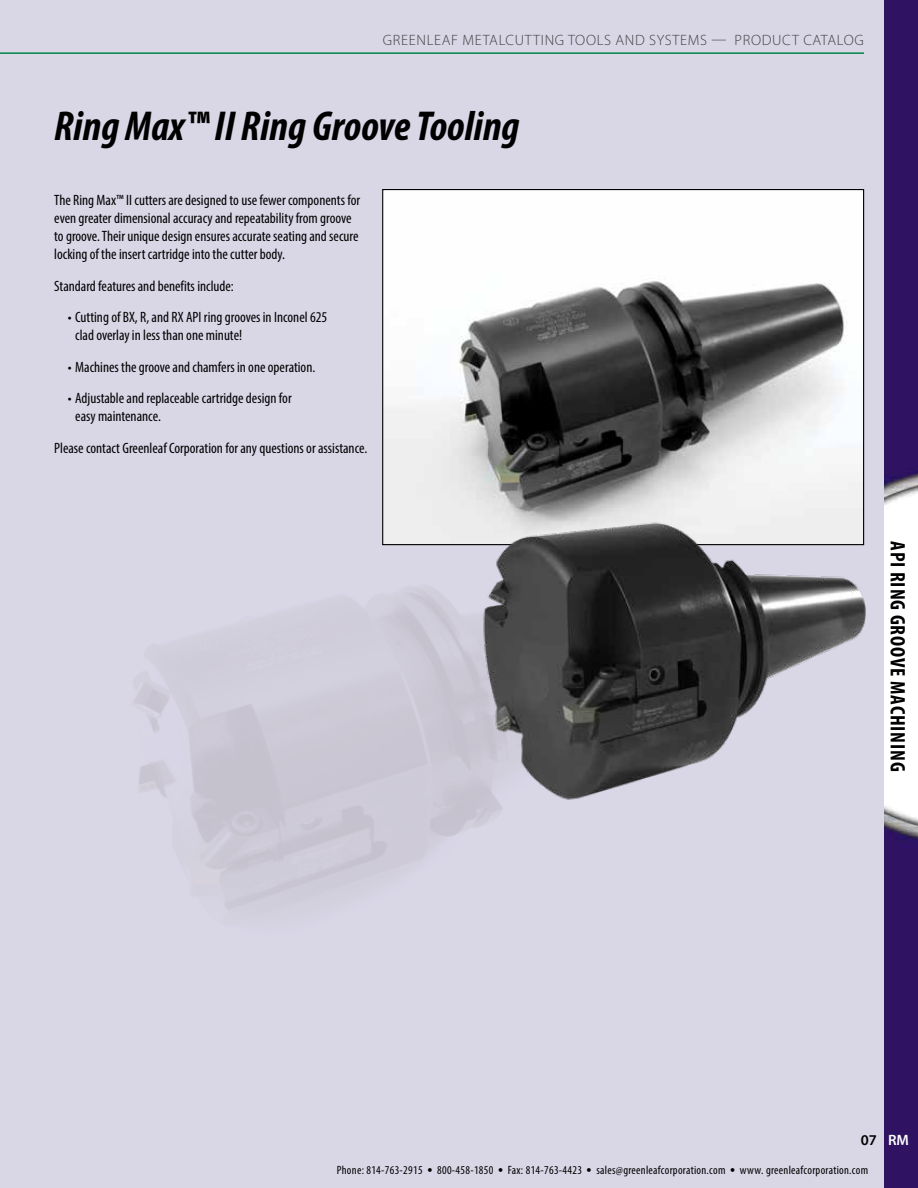
<style>
.page{position:relative;width:918px;height:1188px;background:#fff}
.page>*{position:absolute;margin:0;border:0;box-sizing:border-box;transform-origin:0 0}
.t1{font:italic 700 condensed 42px "Myriad Pro";color:#000}
.t2{font:700 condensed 21px "Myriad Pro";letter-spacing:.04em;color:#000}
.t3{font:condensed 15px/18px "Myriad Pro";color:#000}
.t4{font:300 15px "Myriad Pro";letter-spacing:.045em;color:#414042}
.t5{font:600 15px "Myriad Pro";color:#fff}
.t6{font:600 15px "Myriad Pro";color:#000}
.t7{font:condensed 12px "Myriad Pro";letter-spacing:.025em;color:#000}
.s1{font-size:19.5px}
</style>
<div class="page">
<hr style="left:0;top:52px;width:864px;height:2px;background:#008445">
<div style="left:884px;top:0;width:34px;height:1188px;background:#2f1262"></div>
<img style="left:384px;top:274px;width:478px;height:269px">
<img style="left:412px;top:474px;width:506px;height:356px">
<p class="t4" style="left:383px;top:31px;width:483px">GREENLEAF METALCUTTING TOOLS AND SYSTEMS — PRODUCT CATALOG</p>
<h1 class="t1" style="left:54px;top:99px;width:467px">Ring Max™ II Ring Groove Tooling</h1>
<p class="t3" style="left:54px;top:191px;width:307px">The Ring Max™ II cutters are designed to use fewer components for even greater dimensional accuracy and repeatability from groove to groove. Their unique design ensures accurate seating and secure locking of the insert cartridge into the cutter body.</p>
<p class="t3" style="left:54px;top:277px;width:181px">Standard features and benefits include:</p>
<p class="t3" style="left:75px;top:308px;width:254px;text-indent:-8px">• Cutting of BX, R, and RX API ring grooves in Inconel 625 clad overlay in less than one minute!</p>
<p class="t3" style="left:68px;top:358px;width:249px">• Machines the groove and chamfers in one operation.</p>
<p class="t3" style="left:75px;top:389px;width:218px;text-indent:-8px">• Adjustable and replaceable cartridge design for easy maintenance.</p>
<p class="t3" style="left:54px;top:439px;width:315px">Please contact Greenleaf Corporation for any questions or assistance.</p>
<h2 class="t2" style="left:911px;top:541px;width:232px;rotate:90deg">API RING GROOVE MACHINING</h2>
<p class="t6" style="left:861px;top:1132px;width:18px">07</p>
<p class="t7" style="left:337px;top:1163px;width:533px">Phone: 814-763-2915 <span class="s1">•</span> 800-458-1850 <span class="s1">•</span> Fax: 814-763-4423 <span class="s1">•</span> sales@greenleafcorporation.com <span class="s1">•</span> www. greenleafcorporation.com</p>
<p class="t5" style="left:888px;top:1132px;width:22px">RM</p>
</div>
